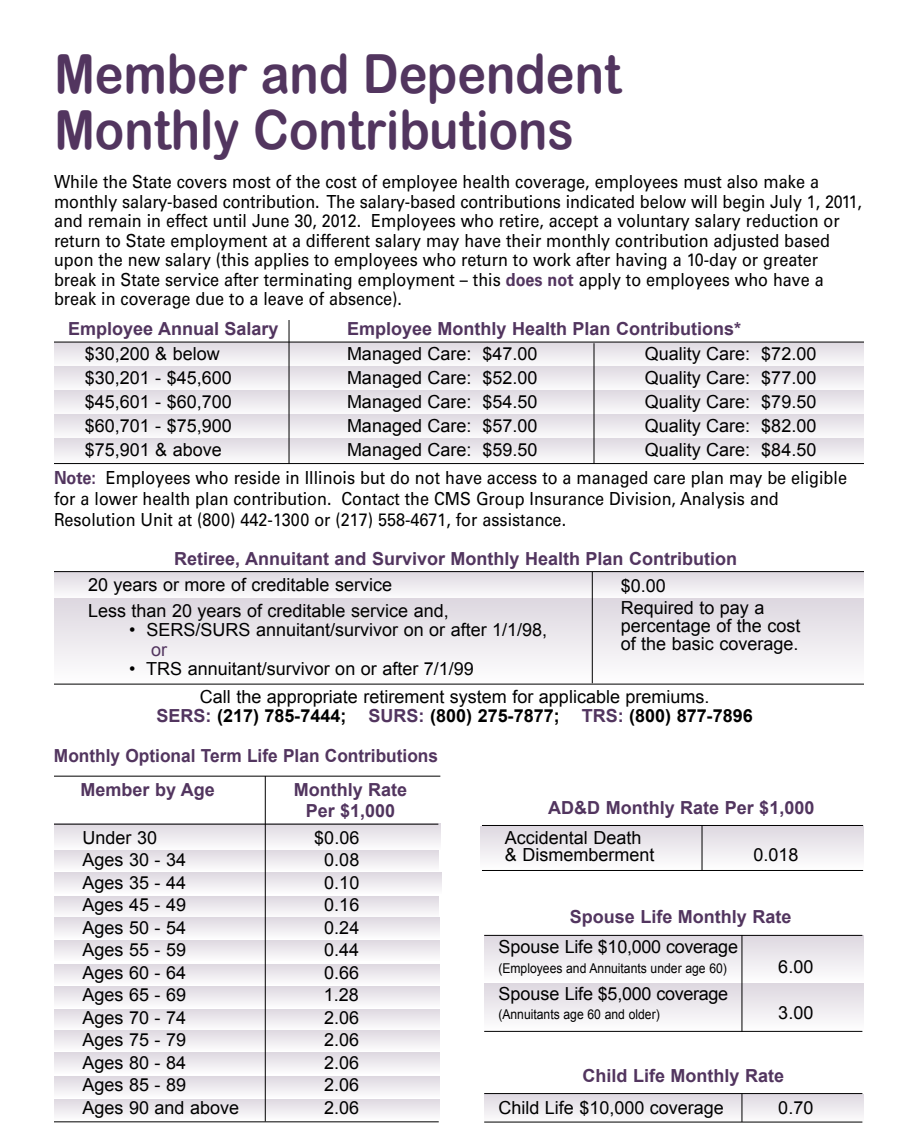
<style>
.page{position:relative;width:918px;height:1134px;background:#fff}
.page>*{position:absolute;margin:0;border:0;box-sizing:border-box;transform-origin:0 0}
.t1{font:54px/55.5px "Arial Rounded MT Bold";color:#52355f;scale:.9 1}
.t2{font:18px/25.5px "Arial";color:#000}
.t3{font:18px/19.5px "Univers";color:#000;scale:.9 1}
.t4{font:700 18px/21px "Arial";color:#52355f;text-align:center}
.t5{font:700 18px/33.9px "Arial";color:#52355f;scale:.96 1}
.t6{font:18px "Arial";color:#52355f}
.t7{font:13.5px "Arial";color:#000;scale:.9 1}
.s1{font-weight:700;color:#52355f}
.s2{font-weight:700}
</style>
<div class="page">
<svg style="left:54px;top:343px;width:810px;height:23px"></svg>
<svg style="left:54px;top:366px;width:810px;height:24px"></svg>
<svg style="left:54px;top:390px;width:810px;height:24px"></svg>
<svg style="left:54px;top:414px;width:810px;height:24px"></svg>
<svg style="left:54px;top:438px;width:810px;height:25px"></svg>
<div style="left:54px;top:572px;width:810px;height:26px;background:linear-gradient(to bottom,#ded9e1,#fbfafb)"></div>
<div style="left:54px;top:599px;width:810px;height:84px;background:linear-gradient(to bottom,#ddd7e0,#fefdfe)"></div>
<hr style="left:289px;top:320px;width:1px;height:144px;background:#000">
<hr style="left:594px;top:343px;width:1px;height:120px;background:#000">
<hr style="left:54px;top:571px;width:810px;height:1px;background:#000">
<hr style="left:54px;top:684px;width:810px;height:1px;background:#000">
<hr style="left:54px;top:342px;width:810px;height:1px;background:#000">
<hr style="left:54px;top:463px;width:810px;height:1px;background:#000">
<hr style="left:592px;top:572px;width:1px;height:111px;background:#000">
<svg style="left:54px;top:824px;width:386px;height:25px"></svg>
<svg style="left:54px;top:850px;width:385px;height:21px"></svg>
<div style="left:54px;top:873px;width:387px;height:20px;background:linear-gradient(to bottom,#dfd9e1,#faf9fa)"></div>
<div style="left:54px;top:897px;width:385px;height:20px;background:linear-gradient(to bottom,#dfd9e1,#faf9fa)"></div>
<div style="left:54px;top:918px;width:386px;height:20px;background:linear-gradient(to bottom,#dfd9e1,#faf9fa)"></div>
<svg style="left:54px;top:940px;width:386px;height:21px"></svg>
<svg style="left:54px;top:964px;width:386px;height:21px"></svg>
<div style="left:54px;top:987px;width:386px;height:20px;background:linear-gradient(to bottom,#dfd9e1,#faf9fa)"></div>
<svg style="left:54px;top:1009px;width:386px;height:21px"></svg>
<svg style="left:54px;top:1030px;width:386px;height:21px"></svg>
<div style="left:54px;top:1053px;width:386px;height:20px;background:linear-gradient(to bottom,#dfd9e1,#faf9fa)"></div>
<div style="left:54px;top:1077px;width:386px;height:20px;background:linear-gradient(to bottom,#dfd9e1,#faf9fa)"></div>
<svg style="left:54px;top:1099px;width:386px;height:21px"></svg>
<div style="left:485px;top:936px;width:379px;height:46px;background:linear-gradient(to bottom,#ddd8e0,#fcfcfc)"></div>
<div style="left:485px;top:984px;width:379px;height:46px;background:linear-gradient(to bottom,#ddd8e0,#fcfcfc)"></div>
<hr style="left:54px;top:776px;width:386px;height:1px;background:#000">
<hr style="left:54px;top:824px;width:384px;height:1px;background:#000">
<hr style="left:54px;top:1121px;width:385px;height:1px;background:#000">
<hr style="left:265px;top:776px;width:1px;height:345px;background:#000">
<hr style="left:484px;top:935px;width:378px;height:1px;background:#000">
<hr style="left:484px;top:1031px;width:378px;height:1px;background:#000">
<hr style="left:742px;top:935px;width:1px;height:97px;background:#000">
<div style="left:481px;top:826px;width:383px;height:42px;background:linear-gradient(to bottom,#ddd8e0,#fcfbfc)"></div>
<hr style="left:702px;top:825px;width:1px;height:45px;background:#000">
<hr style="left:482px;top:825px;width:381px;height:1px;background:#000">
<hr style="left:482px;top:870px;width:381px;height:1px;background:#000">
<div style="left:485px;top:1094px;width:379px;height:28px;background:linear-gradient(to bottom,#ddd8e0,#faf9fa)"></div>
<hr style="left:484px;top:1093px;width:378px;height:1px;background:#000">
<hr style="left:484px;top:1122px;width:378px;height:1px;background:#000">
<svg style="left:742px;top:1093px;width:1px;height:29px"></svg>
<h1 class="t1" style="left:55px;top:46px;width:631px">Member and Dependent<br>Monthly Contributions</h1>
<p class="t3" style="left:54px;top:174px;width:899px">While the State covers most of the cost of employee health coverage, employees must also make a monthly salary-based contribution. The salary-based contributions indicated below will begin July 1, 2011, and remain in effect until June 30, 2012. Employees who retire, accept a voluntary salary reduction or return to State employment at a different salary may have their monthly contribution adjusted based upon the new salary (this applies to employees who return to work after having a 10-day or greater break in State service after terminating employment – this <span class="s1">does not</span> apply to employees who have a break in coverage due to a leave of absence).</p>
<p class="t4" style="left:68px;top:318px;width:212px">Employee Annual Salary</p>
<p class="t4" style="left:347px;top:318px;width:396px">Employee Monthly Health Plan Contributions*</p>
<p class="t2" style="left:85px;top:341px;width:137px">$30,200 &amp; below</p>
<p class="t2" style="left:347px;top:341px;width:192px">Managed Care: $47.00</p>
<p class="t2" style="left:645px;top:341px;width:173px">Quality Care: $72.00</p>
<p class="t2" style="left:85px;top:365px;width:149px">$30,201 - $45,600</p>
<p class="t2" style="left:347px;top:365px;width:192px">Managed Care: $52.00</p>
<p class="t2" style="left:645px;top:365px;width:173px">Quality Care: $77.00</p>
<p class="t2" style="left:85px;top:389px;width:149px">$45,601 - $60,700</p>
<p class="t2" style="left:347px;top:389px;width:192px">Managed Care: $54.50</p>
<p class="t2" style="left:645px;top:389px;width:173px">Quality Care: $79.50</p>
<p class="t2" style="left:85px;top:413px;width:149px">$60,701 - $75,900</p>
<p class="t2" style="left:347px;top:413px;width:192px">Managed Care: $57.00</p>
<p class="t2" style="left:645px;top:413px;width:173px">Quality Care: $82.00</p>
<p class="t2" style="left:85px;top:437px;width:139px">$75,901 &amp; above</p>
<p class="t2" style="left:347px;top:437px;width:192px">Managed Care: $59.50</p>
<p class="t2" style="left:645px;top:437px;width:173px">Quality Care: $84.50</p>
<p class="t3" style="left:54px;top:469px;width:883px;line-height:21px"><span class="s1">Note:</span> Employees who reside in Illinois but do not have access to a managed care plan may be eligible for a lower health plan contribution. Contact the CMS Group Insurance Division, Analysis and<br>Resolution Unit at (800) 442-1300 or (217) 558-4671, for assistance.</p>
<p class="t4" style="left:174px;top:548px;width:564px">Retiree, Annuitant and Survivor Monthly Health Plan Contribution</p>
<p class="t2" style="left:88px;top:572px;width:362px">20 years or more of creditable service<br>Less than 20 years of creditable service and,</p>
<p class="t2" style="left:129px;top:617px;width:420px">• SERS/SURS annuitant/survivor on or after 1/1/98,</p>
<p class="t6" style="left:151px;top:640px;width:18px">or</p>
<p class="t2" style="left:129px;top:656px;width:346px">• TRS annuitant/survivor on or after 7/1/99</p>
<p class="t2" style="left:621px;top:574px;width:145px;line-height:22.5px">$0.00<br>Required to pay a</p>
<p class="t2" style="left:621px;top:617px;width:181px;line-height:18px">percentage of the cost of the basic coverage.</p>
<p class="t2" style="left:157px;top:687px;width:598px;line-height:19.5px;text-align:center">Call the appropriate retirement system for applicable premiums.<br><span class="s1">SERS:</span> <span class="s2">(217) 785-7444;</span> <span class="s1">SURS:</span> <span class="s2">(800) 275-7877;</span> <span class="s1">TRS:</span> <span class="s2">(800) 877-7896</span></p>
<p class="t5" style="left:81px;top:739px;width:374px;text-indent:-27px">Monthly Optional Term Life Plan Contributions<br>Member by Age</p>
<p class="t4" style="left:294px;top:779px;width:115px">Monthly Rate<br>Per $1,000</p>
<p class="t2" style="left:83px;top:825px;width:76px">Under 30</p>
<p class="t2" style="left:314px;top:825px;width:47px">$0.06</p>
<p class="t2" style="left:83px;top:847px;width:105px">Ages 30 - 34</p>
<p class="t2" style="left:324px;top:847px;width:37px">0.08</p>
<p class="t2" style="left:83px;top:870px;width:105px">Ages 35 - 44</p>
<p class="t2" style="left:324px;top:870px;width:37px">0.10</p>
<p class="t2" style="left:83px;top:892px;width:105px">Ages 45 - 49</p>
<p class="t2" style="left:324px;top:892px;width:37px">0.16</p>
<p class="t2" style="left:83px;top:915px;width:105px">Ages 50 - 54</p>
<p class="t2" style="left:324px;top:915px;width:37px">0.24</p>
<p class="t2" style="left:83px;top:937px;width:105px">Ages 55 - 59</p>
<p class="t2" style="left:324px;top:937px;width:37px">0.44</p>
<p class="t2" style="left:83px;top:960px;width:105px">Ages 60 - 64</p>
<p class="t2" style="left:324px;top:960px;width:37px">0.66</p>
<p class="t2" style="left:83px;top:982px;width:105px">Ages 65 - 69</p>
<p class="t2" style="left:324px;top:982px;width:37px">1.28</p>
<p class="t2" style="left:83px;top:1005px;width:105px">Ages 70 - 74</p>
<p class="t2" style="left:324px;top:1005px;width:37px">2.06</p>
<p class="t2" style="left:83px;top:1027px;width:105px">Ages 75 - 79</p>
<p class="t2" style="left:324px;top:1027px;width:37px">2.06</p>
<p class="t2" style="left:83px;top:1050px;width:105px">Ages 80 - 84</p>
<p class="t2" style="left:324px;top:1050px;width:37px">2.06</p>
<p class="t2" style="left:83px;top:1072px;width:105px">Ages 85 - 89</p>
<p class="t2" style="left:324px;top:1072px;width:37px">2.06</p>
<p class="t2" style="left:83px;top:1095px;width:158px">Ages 90 and above</p>
<p class="t2" style="left:324px;top:1095px;width:37px">2.06</p>
<p class="t4" style="left:548px;top:798px;width:268px">AD&amp;D Monthly Rate Per $1,000</p>
<p class="t2" style="left:505px;top:830px;width:151px;line-height:16.5px">Accidental Death &amp; Dismemberment</p>
<p class="t2" style="left:753px;top:842px;width:47px">0.018</p>
<p class="t4" style="left:570px;top:907px;width:223px">Spouse Life Monthly Rate</p>
<p class="t2" style="left:498px;top:934px;width:241px">Spouse Life $10,000 coverage</p>
<p class="t7" style="left:498px;top:961px;width:256px">(Employees and Annuitants under age 60)</p>
<p class="t2" style="left:778px;top:954px;width:37px">6.00</p>
<p class="t2" style="left:498px;top:981px;width:231px">Spouse Life $5,000 coverage</p>
<p class="t7" style="left:498px;top:1007px;width:181px">(Annuitants age 60 and older)</p>
<p class="t2" style="left:778px;top:1000px;width:37px">3.00</p>
<p class="t4" style="left:583px;top:1066px;width:203px">Child Life Monthly Rate</p>
<p class="t2" style="left:498px;top:1095px;width:227px">Child Life $10,000 coverage</p>
<p class="t2" style="left:778px;top:1095px;width:37px">0.70</p>
</div>
